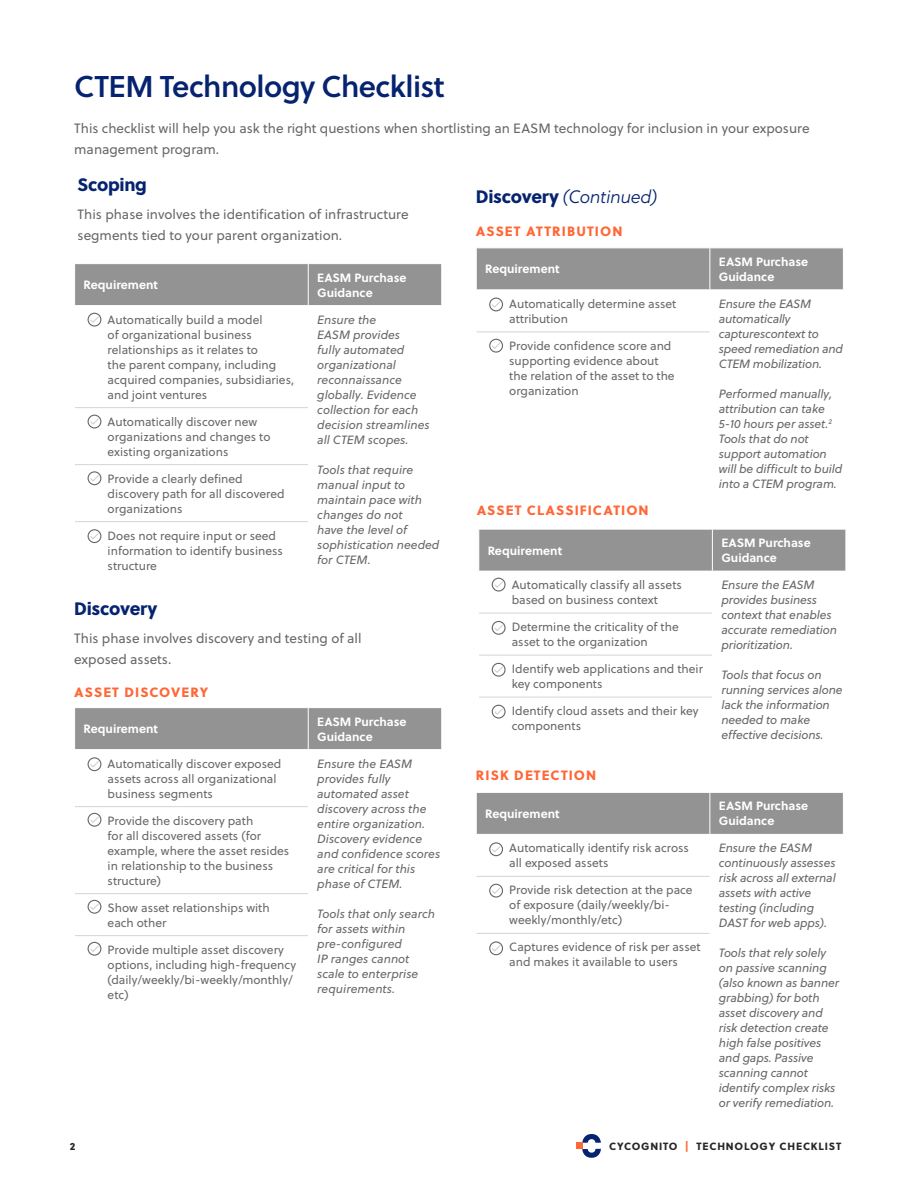
<style>
.page{position:relative;width:918px;height:1188px;background:#fff}
.page>*{position:absolute;margin:0;border:0;box-sizing:border-box;transform-origin:0 0}
.t1{font:30px "Soleil Sb";letter-spacing:-.02em;color:#06236f}
.t2{font:italic 18px "Soleil Lt";letter-spacing:-.02em;color:#06236f}
.t3{font:18px "Soleil Xb";letter-spacing:-.02em;color:#06236f}
.t4{font:13.5px/21px "Soleil";color:#686868}
.t5{font:13.5px "Soleil Xb";letter-spacing:.08em;color:#ff6735}
.t6{font:12px/15px "Soleil";color:#686868}
.t7{font:italic 12px/15px "Soleil";letter-spacing:-.01em;color:#686868}
.t8{font:700 12px/15px "Soleil";color:#fff}
.t9{font:10.5px "Soleil Xb";letter-spacing:.08em;color:#272727}
.s1{font-family:"Soleil Xb";font-style:normal}
.s2{color:#ff6735}
</style>
<div class="page">
<svg style="left:576px;top:1134px;width:25px;height:24px"></svg>
<div style="left:75px;top:264px;width:366px;height:41px;background:#939393"></div>
<hr style="left:308px;top:264px;width:1px;height:41px;background:#fff">
<hr style="left:75px;top:407px;width:233px;height:1px;background:#d4d4d4">
<hr style="left:75px;top:464px;width:233px;height:1px;background:#d4d4d4">
<hr style="left:75px;top:521px;width:233px;height:1px;background:#d4d4d4">
<div style="left:88px;top:313px;width:13px;height:14px;border:1px solid #666;border-radius:50%"></div>
<svg style="left:90px;top:316px;width:9px;height:7px"></svg>
<div style="left:88px;top:415px;width:13px;height:13px;border:1px solid #666;border-radius:50%"></div>
<svg style="left:90px;top:418px;width:9px;height:7px"></svg>
<div style="left:88px;top:471px;width:13px;height:14px;border:1px solid #666;border-radius:50%"></div>
<svg style="left:90px;top:475px;width:9px;height:6px"></svg>
<div style="left:88px;top:529px;width:13px;height:14px;border:1px solid #666;border-radius:50%"></div>
<svg style="left:90px;top:533px;width:9px;height:6px"></svg>
<div style="left:75px;top:708px;width:366px;height:41px;background:#939393"></div>
<hr style="left:308px;top:708px;width:1px;height:41px;background:#fff">
<hr style="left:75px;top:806px;width:233px;height:1px;background:#d4d4d4">
<hr style="left:75px;top:893px;width:233px;height:1px;background:#d4d4d4">
<hr style="left:75px;top:935px;width:233px;height:1px;background:#d4d4d4">
<div style="left:88px;top:757px;width:13px;height:14px;border:1px solid #666;border-radius:50%"></div>
<svg style="left:90px;top:761px;width:9px;height:6px"></svg>
<div style="left:88px;top:813px;width:13px;height:14px;border:1px solid #666;border-radius:50%"></div>
<svg style="left:90px;top:817px;width:9px;height:6px"></svg>
<div style="left:88px;top:900px;width:13px;height:14px;border:1px solid #666;border-radius:50%"></div>
<svg style="left:90px;top:904px;width:9px;height:6px"></svg>
<div style="left:88px;top:942px;width:13px;height:14px;border:1px solid #666;border-radius:50%"></div>
<svg style="left:90px;top:946px;width:9px;height:6px"></svg>
<div style="left:477px;top:249px;width:366px;height:41px;background:#939393"></div>
<hr style="left:710px;top:248px;width:1px;height:42px;background:#fff">
<hr style="left:477px;top:332px;width:233px;height:1px;background:#d4d4d4">
<div style="left:489px;top:298px;width:14px;height:13px;border:1px solid #666;border-radius:50%"></div>
<svg style="left:492px;top:301px;width:8px;height:7px"></svg>
<div style="left:489px;top:339px;width:14px;height:14px;border:1px solid #666;border-radius:50%"></div>
<svg style="left:492px;top:342px;width:8px;height:7px"></svg>
<div style="left:479px;top:530px;width:367px;height:41px;background:#939393"></div>
<svg style="left:479px;top:577px;width:233px;height:141px"></svg>
<hr style="left:712px;top:530px;width:1px;height:41px;background:#fff">
<hr style="left:479px;top:613px;width:233px;height:1px;background:#d4d4d4">
<hr style="left:479px;top:655px;width:233px;height:1px;background:#d4d4d4">
<hr style="left:479px;top:697px;width:233px;height:1px;background:#d4d4d4">
<div style="left:492px;top:578px;width:14px;height:14px;border:1px solid #666;border-radius:50%"></div>
<svg style="left:494px;top:581px;width:9px;height:7px"></svg>
<div style="left:492px;top:621px;width:14px;height:14px;border:1px solid #666;border-radius:50%"></div>
<svg style="left:494px;top:625px;width:9px;height:6px"></svg>
<div style="left:492px;top:663px;width:14px;height:14px;border:1px solid #666;border-radius:50%"></div>
<svg style="left:494px;top:667px;width:9px;height:6px"></svg>
<div style="left:492px;top:705px;width:14px;height:14px;border:1px solid #666;border-radius:50%"></div>
<svg style="left:494px;top:708px;width:9px;height:7px"></svg>
<div style="left:477px;top:793px;width:366px;height:41px;background:#939393"></div>
<hr style="left:710px;top:793px;width:1px;height:41px;background:#fff">
<hr style="left:477px;top:876px;width:233px;height:1px;background:#d4d4d4">
<hr style="left:477px;top:933px;width:233px;height:1px;background:#d4d4d4">
<div style="left:489px;top:842px;width:14px;height:14px;border:1px solid #666;border-radius:50%"></div>
<svg style="left:492px;top:846px;width:8px;height:6px"></svg>
<div style="left:489px;top:941px;width:14px;height:14px;border:1px solid #666;border-radius:50%"></div>
<svg style="left:492px;top:945px;width:8px;height:7px"></svg>
<div style="left:489px;top:884px;width:14px;height:14px;border:1px solid #666;border-radius:50%"></div>
<svg style="left:492px;top:887px;width:8px;height:7px"></svg>
<h1 class="t1" style="left:74px;top:63px;width:372px">CTEM Technology Checklist</h1>
<p class="t4" style="left:74px;top:117px;width:737px">This checklist will help you ask the right questions when shortlisting an EASM technology for inclusion in your exposure management program.</p>
<h2 class="t3" style="left:78px;top:170px;width:71px">Scoping</h2>
<p class="t4" style="left:78px;top:203px;width:333px">This phase involves the identification of infrastructure segments tied to your parent organization.</p>
<p class="t8" style="left:84px;top:277px;width:76px">Requirement</p>
<p class="t8" style="left:317px;top:269px;width:91px">EASM Purchase<br>Guidance</p>
<p class="t6" style="left:108px;top:312px;width:188px">Automatically build a model<br>of organizational business relationships as it relates to<br>the parent company, including acquired companies, subsidiaries, and joint ventures</p>
<p class="t7" style="left:317px;top:312px;width:114px">Ensure the<br>EASM provides<br>fully automated organizational reconnaissance globally. Evidence collection for each decision streamlines all CTEM scopes.</p>
<p class="t7" style="left:317px;top:462px;width:124px">Tools that require manual input to maintain pace with changes do not<br>have the level of sophistication needed for CTEM.</p>
<p class="t6" style="left:108px;top:414px;width:164px">Automatically discover new organizations and changes to existing organizations</p>
<p class="t6" style="left:108px;top:471px;width:179px">Provide a clearly defined discovery path for all discovered organizations</p>
<p class="t6" style="left:108px;top:528px;width:177px">Does not require input or seed information to identify business structure</p>
<h2 class="t3" style="left:74px;top:594px;width:85px">Discovery</h2>
<p class="t4" style="left:74px;top:627px;width:289px">This phase involves discovery and testing of all exposed assets.</p>
<p class="t5" style="left:74px;top:681px;width:135px">ASSET DISCOVERY</p>
<p class="t8" style="left:84px;top:721px;width:76px">Requirement</p>
<p class="t8" style="left:317px;top:713px;width:91px">EASM Purchase<br>Guidance</p>
<p class="t6" style="left:108px;top:756px;width:175px">Automatically discover exposed assets across all organizational business segments</p>
<p class="t7" style="left:317px;top:756px;width:125px">Ensure the EASM provides fully automated asset discovery across the entire organization.<br>Discovery evidence and confidence scores are critical for this phase of CTEM.</p>
<p class="t7" style="left:317px;top:906px;width:119px">Tools that only search for assets within pre-configured<br>IP ranges cannot scale to enterprise requirements.</p>
<p class="t6" style="left:108px;top:813px;width:183px">Provide the discovery path<br>for all discovered assets (for example, where the asset resides in relationship to the business structure)</p>
<p class="t6" style="left:108px;top:900px;width:164px">Show asset relationships with each other</p>
<p class="t6" style="left:108px;top:942px;width:190px">Provide multiple asset discovery options, including high-frequency (daily/weekly/bi-weekly/monthly/ etc)</p>
<h2 class="t2" style="left:476px;top:184px;width:183px"><span class="s1">Discovery</span> (Continued)</h2>
<p class="t5" style="left:476px;top:220px;width:148px">ASSET ATTRIBUTION</p>
<p class="t8" style="left:485px;top:261px;width:76px">Requirement</p>
<p class="t8" style="left:719px;top:254px;width:91px">EASM Purchase<br>Guidance</p>
<p class="t6" style="left:509px;top:296px;width:169px">Automatically determine asset attribution</p>
<p class="t7" style="left:719px;top:296px;width:126px">Ensure the EASM automatically capturescontext to speed remediation and<br>CTEM mobilization.</p>
<p class="t7" style="left:719px;top:386px;width:125px">Performed manually, attribution can take<br>5-10 hours per asset.<sup>2<br></sup>Tools that do not support automation will be difficult to build into a CTEM program.</p>
<p class="t6" style="left:509px;top:338px;width:167px">Provide confidence score and supporting evidence about the relation of the asset to the organization</p>
<p class="t5" style="left:477px;top:499px;width:173px">ASSET CLASSIFICATION</p>
<p class="t8" style="left:488px;top:542px;width:76px">Requirement</p>
<p class="t8" style="left:721px;top:535px;width:91px">EASM Purchase<br>Guidance</p>
<p class="t6" style="left:512px;top:577px;width:172px">Automatically classify all assets based on business context</p>
<p class="t7" style="left:721px;top:577px;width:117px">Ensure the EASM provides business context that enables accurate remediation prioritization.</p>
<p class="t7" style="left:721px;top:667px;width:123px">Tools that focus on running services alone lack the information needed to make effective decisions.</p>
<p class="t6" style="left:512px;top:619px;width:168px">Determine the criticality of the asset to the organization</p>
<p class="t6" style="left:512px;top:661px;width:193px">Identify web applications and their key components</p>
<p class="t6" style="left:512px;top:703px;width:188px">Identify cloud assets and their key components</p>
<p class="t5" style="left:476px;top:765px;width:122px">RISK DETECTION</p>
<p class="t8" style="left:485px;top:806px;width:76px">Requirement</p>
<p class="t8" style="left:719px;top:798px;width:91px">EASM Purchase<br>Guidance</p>
<p class="t6" style="left:509px;top:840px;width:181px">Automatically identify risk across all exposed assets</p>
<p class="t7" style="left:719px;top:840px;width:118px">Ensure the EASM continuously assesses risk across all external assets with active testing (including<br>DAST for web apps).</p>
<p class="t7" style="left:719px;top:945px;width:122px">Tools that rely solely on passive scanning (also known as banner grabbing) for both asset discovery and risk detection create high false positives and gaps. Passive scanning cannot identify complex risks or verify remediation.</p>
<p class="t6" style="left:509px;top:882px;width:185px">Provide risk detection at the pace of exposure (daily/weekly/bi&shy;weekly/monthly/etc)</p>
<p class="t6" style="left:509px;top:939px;width:193px">Captures evidence of risk per asset and makes it available to users</p>
<p class="t9" style="left:70px;top:1138px;width:7px">2</p>
<p class="t9" style="left:609px;top:1138px;width:234px">CYCOGNITO <span class="s2">|</span> TECHNOLOGY CHECKLIST</p>
</div>
